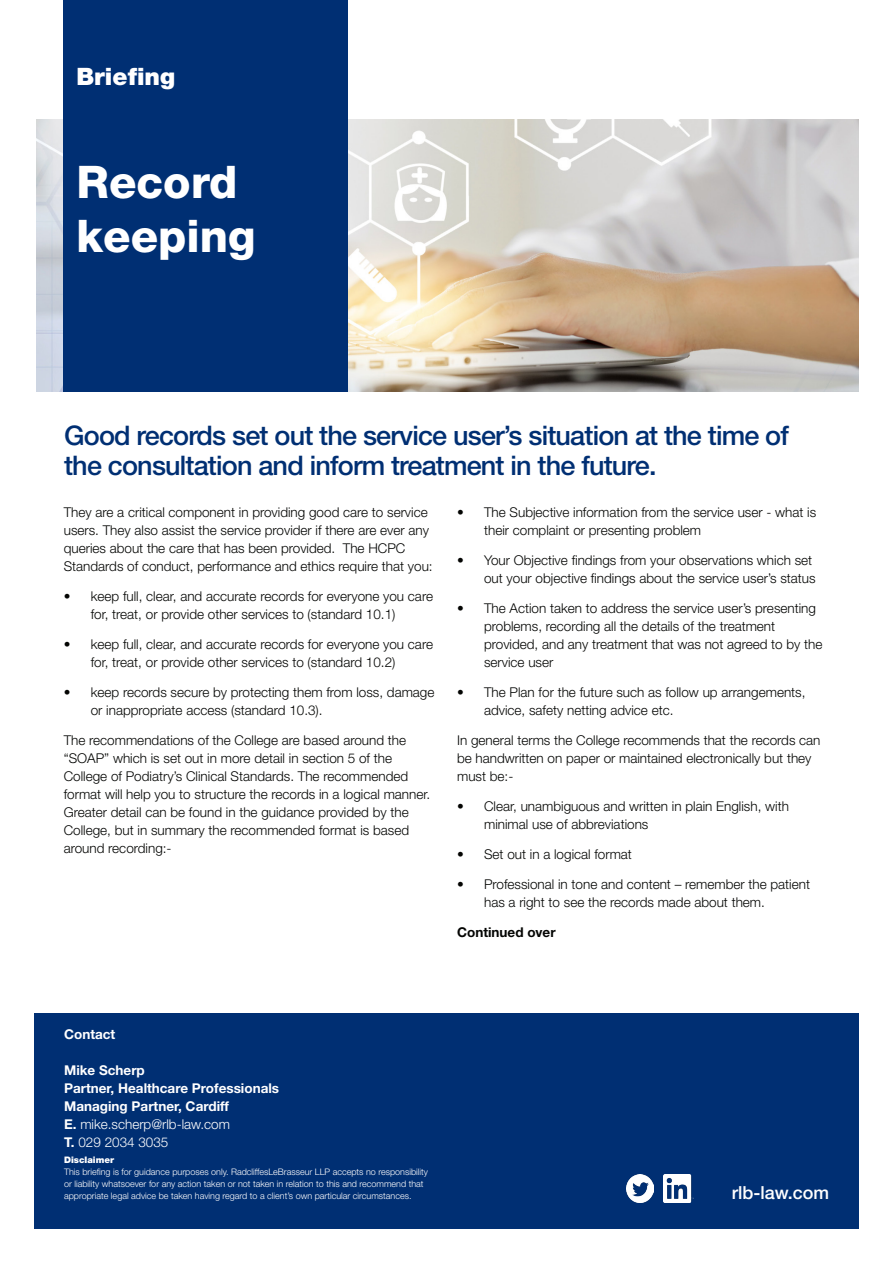
<style>
.page{position:relative;width:893px;height:1263px;background:#fff}
.page>*{position:absolute;margin:0;border:0;box-sizing:border-box;transform-origin:0 0}
.Pull_out_text{font:800 45px/54px "Helvetica Neue LT Std";color:#fff}
.Heading_B{font:500 27px/30px "Helvetica Neue LT Std";letter-spacing:-.03em;color:#002f73}
.Pull_out_text-2{font:900 24px "Helvetica Neue LT Std";color:#fff}
.Heading_B-2{font:500 18px "Helvetica Neue LT Std";color:#fff}
.Body_text{font:300 13.5px/18px "Helvetica Neue LT Std";color:#040503}
.Contact_details{font:700 13.5px "Helvetica Neue LT Std";color:#fff}
.Contact_details-2{font:300 13.5px "Helvetica Neue LT Std";color:#fff}
.Body_text-2{font:700 13.5px "Helvetica Neue LT Std";color:#040503}
.Body_text-3{font:300 9px/12px "Helvetica Neue LT Std";color:#fff}
.s1{font-weight:700}
.s2{font-weight:900}
</style>
<div class="page">
<img style="left:36px;top:120px;width:823px;height:272px">
<div style="left:64px;top:0;width:284px;height:392px;background:#002f73"></div>
<div style="left:34px;top:1013px;width:825px;height:216px;background:#002f73"></div>
<img style="left:626px;top:1175px;width:28px;height:27px">
<img style="left:663px;top:1175px;width:30px;height:27px">
<p class="Pull_out_text-2" style="left:77px;top:62px;width:100px">Briefing</p>
<p class="Pull_out_text" style="left:77px;top:155px;width:181px">Record keeping</p>
<p class="Heading_B" style="left:64px;top:420px;width:726px">Good records set out the service user’s situation at the time of the consultation and inform treatment in the future.</p>
<p class="Body_text" style="left:64px;top:502px;width:370px">They are a critical component in providing good care to service users. They also assist the service provider if there are ever any queries about the care that has been provided. The HCPC Standards of conduct, performance and ethics require that you:</p>
<p class="Body_text" style="left:91px;top:586px;width:344px;text-indent:-27px">• keep full, clear, and accurate records for everyone you care for, treat, or provide other services to (standard 10.1)</p>
<p class="Body_text" style="left:91px;top:634px;width:344px;text-indent:-27px">• keep full, clear, and accurate records for everyone you care for, treat, or provide other services to (standard 10.2)</p>
<p class="Body_text" style="left:91px;top:682px;width:345px;text-indent:-27px">• keep records secure by protecting them from loss, damage or inappropriate access (standard 10.3).</p>
<p class="Body_text" style="left:64px;top:730px;width:368px">The recommendations of the College are based around the “SOAP” which is set out in more detail in section 5 of the College of Podiatry’s Clinical Standards. The recommended format will help you to structure the records in a logical manner.<br>Greater detail can be found in the guidance provided by the College, but in summary the recommended format is based around recording:-</p>
<p class="Body_text" style="left:484px;top:502px;width:334px;text-indent:-27px">• The Subjective information from the service user - what is their complaint or presenting problem</p>
<p class="Body_text" style="left:457px;top:550px;width:360px;text-align:right">• Your Objective findings from your observations which set out your objective findings about the service user’s status</p>
<p class="Body_text" style="left:484px;top:598px;width:340px;text-indent:-27px">• The Action taken to address the service user’s presenting problems, recording all the details of the treatment provided, and any treatment that was not agreed to by the service user</p>
<p class="Body_text" style="left:484px;top:682px;width:323px;text-indent:-27px">• The Plan for the future such as follow up arrangements, advice, safety netting advice etc.</p>
<p class="Body_text" style="left:457px;top:730px;width:365px">In general terms the College recommends that the records can be handwritten on paper or maintained electronically but they must be:-</p>
<p class="Body_text" style="left:484px;top:796px;width:306px;text-indent:-27px">• Clear, unambiguous and written in plain English, with minimal use of abbreviations</p>
<p class="Body_text" style="left:457px;top:844px;width:176px">• Set out in a logical format</p>
<p class="Body_text" style="left:484px;top:874px;width:327px;text-indent:-27px">• Professional in tone and content – remember the patient has a right to see the records made about them.</p>
<p class="Body_text-2" style="left:457px;top:923px;width:100px">Continued over</p>
<p class="Contact_details" style="left:64px;top:1025px;width:53px">Contact</p>
<p class="Contact_details" style="left:64px;top:1061px;width:82px">Mike Scherp</p>
<p class="Contact_details" style="left:64px;top:1079px;width:216px">Partner, Healthcare Professionals</p>
<p class="Contact_details" style="left:64px;top:1097px;width:166px">Managing Partner, Cardiff</p>
<p class="Contact_details-2" style="left:64px;top:1115px;width:167px"><span class="s1">E.</span> mike.scherp@rlb-law.com</p>
<p class="Contact_details-2" style="left:64px;top:1133px;width:106px"><span class="s1">T.</span> 029 2034 3035</p>
<p class="Body_text-3" style="left:64px;top:1154px;width:365px"><span class="s2">Disclaimer<br></span>This briefing is for guidance purposes only. RadcliffesLeBrasseur LLP accepts no responsibility or liability whatsoever for any action taken or not taken in relation to this and recommend that appropriate legal advice be taken having regard to a client’s own particular circumstances.</p>
<p class="Heading_B-2" style="left:732px;top:1182px;width:99px">rlb-law.com</p>
</div>
